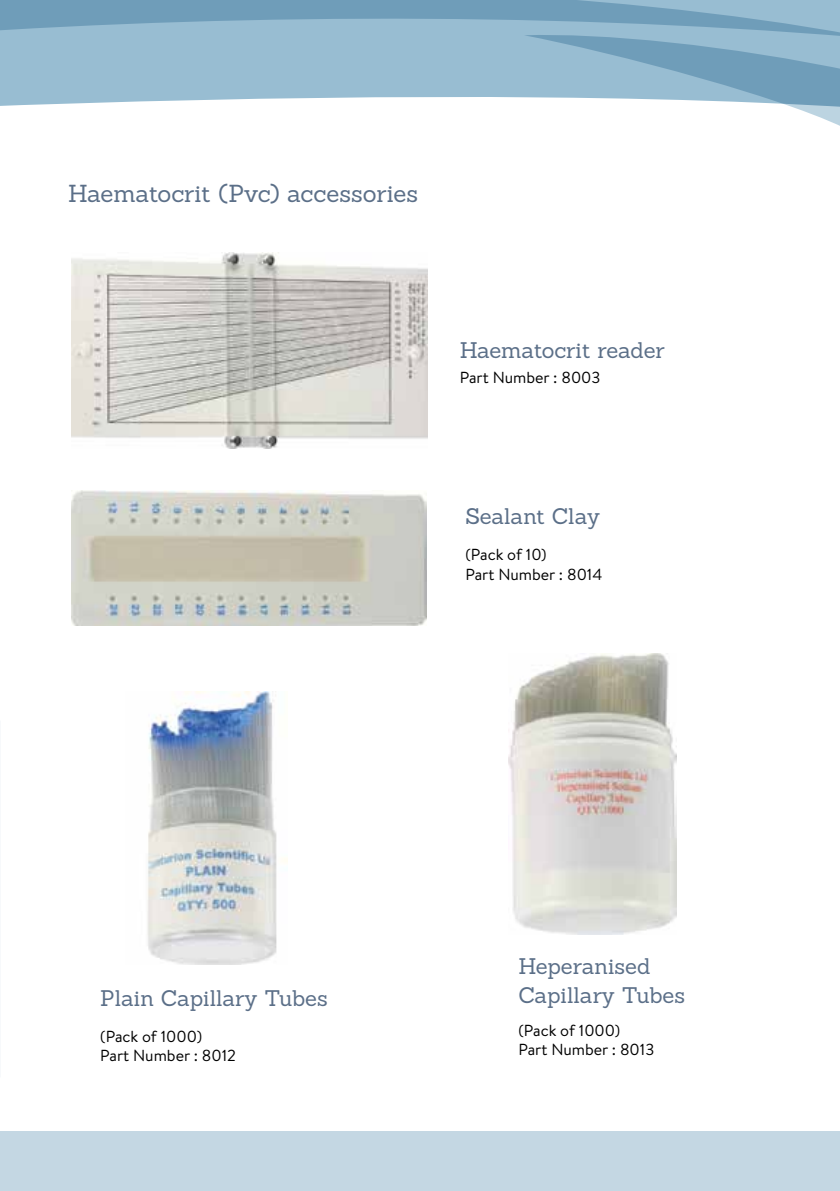
<style>
.page{position:relative;width:840px;height:1191px;background:#fff}
.page>*{position:absolute;margin:0;border:0;box-sizing:border-box;transform-origin:0 0}
.t1{font:24px "Sanchez";color:#5b6f88}
.t2{font:22px/28.8px "Sanchez";letter-spacing:-.005em;color:#5b6f88}
.t3{font:16px/19.2px "Brandon Text";color:#000}
</style>
<div class="page">
<div style="left:0;top:1131px;width:839px;height:60px;background:#c4d7e3"></div>
<svg style="left:0;top:0;width:839px;height:106px;background:#93b8ce"></svg>
<svg style="left:523px;top:33px;width:316px;height:93px"></svg>
<img style="left:147px;top:692px;width:140px;height:272px">
<img style="left:508px;top:654px;width:168px;height:280px">
<img style="left:72px;top:252px;width:355px;height:196px">
<img style="left:72px;top:490px;width:354px;height:136px">
<h1 class="t1" style="left:68px;top:178px;width:351px">Haematocrit (Pvc) accessories</h1>
<h2 class="t2" style="left:459px;top:335px;width:206px">Haematocrit reader</h2>
<p class="t3" style="left:459px;top:367px;width:142px">Part Number : 8003</p>
<h2 class="t2" style="left:465px;top:501px;width:136px">Sealant Clay</h2>
<p class="t3" style="left:465px;top:544px;width:138px">(Pack of 10)<br>Part Number : 8014</p>
<h2 class="t2" style="left:100px;top:983px;width:229px">Plain Capillary Tubes</h2>
<p class="t3" style="left:100px;top:1026px;width:137px">(Pack of 1000)<br>Part Number : 8012</p>
<h2 class="t2" style="left:518px;top:951px;width:168px">Heperanised<br>Capillary Tubes</h2>
<p class="t3" style="left:518px;top:1020px;width:137px">(Pack of 1000)<br>Part Number : 8013</p>
</div>
